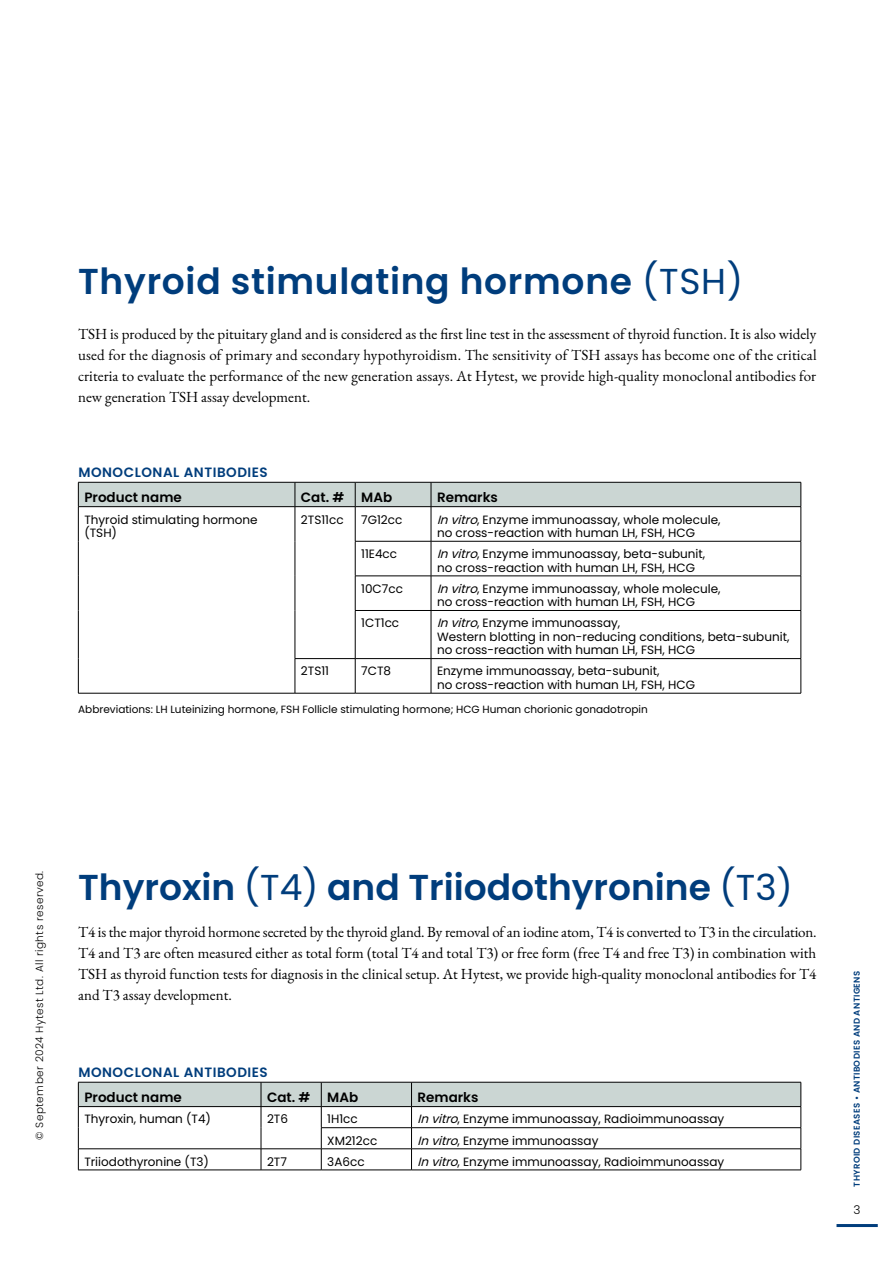
<style>
.page{position:relative;width:893px;height:1263px;background:#fff}
.page>*{position:absolute;margin:0;border:0;box-sizing:border-box;transform-origin:0 0}
.t1{font:600 36px "Poppins";color:#003d7c}
.t2{font:600 36px "Poppins";letter-spacing:.02em;color:#003d7c}
.t3{font:15px/21px "EB Garamond";color:#000;text-align:justify}
.t4{font:600 13.5px "Poppins";color:#000}
.t5{font:600 13.5px "Poppins";letter-spacing:.04em;color:#003d7c}
.t6{font:12px/13.5px "Poppins";color:#000}
.t7{font:300 12px "Poppins";color:#000}
.t8{font:10.5px "Poppins";color:#000}
.t9{font:300 10.5px "Poppins";letter-spacing:.04em;color:#000}
.t10{font:600 8.55px "Poppins";letter-spacing:.04em;color:#003d7c}
.s1{font-weight:400}
.s2{font-style:italic}
</style>
<div class="page">
<hr style="left:836px;top:1224px;width:42px;height:3px;background:#003d7c">
<svg style="left:356px;top:611px;width:445px;height:82px"></svg>
<hr style="left:78px;top:693px;width:217px;height:1px;background:#000">
<hr style="left:295px;top:693px;width:60px;height:1px;background:#000">
<hr style="left:355px;top:693px;width:76px;height:1px;background:#000">
<hr style="left:431px;top:693px;width:370px;height:1px;background:#000">
<hr style="left:431px;top:610px;width:370px;height:1px;background:#000">
<hr style="left:431px;top:658px;width:370px;height:1px;background:#000">
<hr style="left:78px;top:507px;width:1px;height:34px;background:#000">
<hr style="left:295px;top:507px;width:1px;height:34px;background:#000">
<hr style="left:355px;top:507px;width:1px;height:34px;background:#000">
<hr style="left:431px;top:507px;width:1px;height:34px;background:#000">
<hr style="left:801px;top:507px;width:1px;height:34px;background:#000">
<hr style="left:78px;top:541px;width:1px;height:35px;background:#000">
<hr style="left:295px;top:541px;width:1px;height:35px;background:#000">
<hr style="left:355px;top:541px;width:76px;height:1px;background:#000">
<hr style="left:355px;top:541px;width:1px;height:35px;background:#000">
<hr style="left:431px;top:541px;width:370px;height:1px;background:#000">
<hr style="left:431px;top:541px;width:1px;height:35px;background:#000">
<hr style="left:801px;top:541px;width:1px;height:35px;background:#000">
<hr style="left:78px;top:576px;width:1px;height:34px;background:#000">
<hr style="left:295px;top:576px;width:1px;height:34px;background:#000">
<hr style="left:355px;top:576px;width:76px;height:1px;background:#000">
<hr style="left:355px;top:576px;width:1px;height:34px;background:#000">
<hr style="left:431px;top:576px;width:370px;height:1px;background:#000">
<hr style="left:431px;top:576px;width:1px;height:34px;background:#000">
<hr style="left:801px;top:576px;width:1px;height:34px;background:#000">
<hr style="left:78px;top:610px;width:1px;height:49px;background:#000">
<hr style="left:295px;top:610px;width:1px;height:48px;background:#000">
<hr style="left:355px;top:610px;width:76px;height:1px;background:#000">
<hr style="left:355px;top:611px;width:1px;height:47px;background:#000">
<hr style="left:78px;top:659px;width:1px;height:34px;background:#000">
<hr style="left:295px;top:658px;width:60px;height:1px;background:#000">
<hr style="left:295px;top:659px;width:1px;height:34px;background:#000">
<hr style="left:355px;top:658px;width:76px;height:1px;background:#000">
<hr style="left:355px;top:659px;width:1px;height:34px;background:#000">
<svg style="left:78px;top:482px;width:724px;height:25px;background:#bbc5c3"></svg>
<hr style="left:431px;top:611px;width:1px;height:47px;background:#000">
<hr style="left:801px;top:611px;width:1px;height:47px;background:#000">
<hr style="left:431px;top:659px;width:1px;height:34px;background:#000">
<hr style="left:801px;top:659px;width:1px;height:34px;background:#000">
<hr style="left:78px;top:1170px;width:183px;height:1px;background:#000">
<hr style="left:261px;top:1170px;width:60px;height:1px;background:#000">
<hr style="left:321px;top:1170px;width:90px;height:1px;background:#000">
<hr style="left:411px;top:1170px;width:390px;height:1px;background:#000">
<svg style="left:78px;top:1082px;width:724px;height:88px"></svg>
<h1 class="t2" style="left:78px;top:260px;width:666px">Thyroid stimulating hormone <span class="s1">(TSH)</span></h1>
<p class="t3" style="left:78px;top:323px;width:740px">TSH is produced by the pituitary gland and is considered as the first line test in the assessment of thyroid function. It is also widely used for the diagnosis of primary and secondary hypothyroidism. The sensitivity of TSH assays has become one of the critical criteria to evaluate the performance of the new generation assays. At Hytest, we provide high-quality monoclonal antibodies for new generation TSH assay development.</p>
<p class="t5" style="left:78px;top:465px;width:191px">MONOCLONAL ANTIBODIES</p>
<p class="t4" style="left:84px;top:489px;width:99px">Product name</p>
<p class="t4" style="left:301px;top:489px;width:93px">Cat. # MAb</p>
<p class="t4" style="left:437px;top:489px;width:62px">Remarks</p>
<p class="t6" style="left:84px;top:513px;width:175px">Thyroid stimulating hormone (TSH)</p>
<p class="t6" style="left:301px;top:513px;width:44px">2TS11cc</p>
<p class="t6" style="left:361px;top:513px;width:43px">7G12cc</p>
<p class="t6" style="left:437px;top:513px;width:285px"><span class="s2">Invitro</span>, Enzyme immunoassay, whole molecule, no cross-reaction with human LH, FSH, HCG</p>
<p class="t6" style="left:361px;top:547px;width:37px">11E4cc</p>
<p class="t6" style="left:437px;top:547px;width:270px"><span class="s2">Invitro</span>, Enzyme immunoassay, beta-subunit, no cross-reaction with human LH, FSH, HCG</p>
<p class="t6" style="left:361px;top:582px;width:43px">10C7cc</p>
<p class="t6" style="left:437px;top:582px;width:285px"><span class="s2">Invitro</span>, Enzyme immunoassay, whole molecule, no cross-reaction with human LH, FSH, HCG</p>
<p class="t6" style="left:361px;top:616px;width:40px">1CT1cc</p>
<p class="t6" style="left:437px;top:616px;width:354px"><span class="s2">Invitro</span>, Enzyme immunoassay,<br>Western blotting in non-reducing conditions, beta-subunit, no cross-reaction with human LH, FSH, HCG</p>
<p class="t6" style="left:301px;top:664px;width:30px">2TS11</p>
<p class="t6" style="left:361px;top:664px;width:31px">7CT8</p>
<p class="t6" style="left:437px;top:664px;width:260px">Enzyme immunoassay, beta-subunit,<br>no cross-reaction with human LH, FSH, HCG</p>
<p class="t8" style="left:78px;top:704px;width:571px">Abbreviations: LH Luteinizing hormone, FSH Follicle stimulating hormone; HCG Human chorionic gonadotropin</p>
<p class="t9" style="left:33px;top:1140px;width:270px;rotate:-90deg">© September 2024 Hytest Ltd. All rights reserved.</p>
<h1 class="t1" style="left:78px;top:866px;width:716px">Thyroxin <span class="s1">(T4)</span> and Triiodothyronine <span class="s1">(T3)</span></h1>
<p class="t3" style="left:78px;top:922px;width:740px">T4 is the major thyroid hormone secreted by the thyroid gland. By removal of an iodine atom, T4 is converted to T3 in the circulation.<br>T4 and T3 are often measured either as total form (total T4 and total T3) or free form (free T4 and free T3) in combination with TSH as thyroid function tests for diagnosis in the clinical setup. At Hytest, we provide high-quality monoclonal antibodies for T4 and T3 assay development.</p>
<p class="t5" style="left:78px;top:1064px;width:191px">MONOCLONAL ANTIBODIES</p>
<p class="t4" style="left:84px;top:1089px;width:99px">Product name</p>
<p class="t4" style="left:267px;top:1089px;width:93px">Cat. # MAb</p>
<p class="t4" style="left:417px;top:1089px;width:62px">Remarks</p>
<p class="t6" style="left:84px;top:1112px;width:128px">Thyroxin, human (T4)</p>
<p class="t6" style="left:267px;top:1112px;width:23px">2T6</p>
<p class="t6" style="left:327px;top:1112px;width:32px">1H1cc</p>
<p class="t6" style="left:417px;top:1112px;width:308px"><span class="s2">Invitro</span>, Enzyme immunoassay, Radioimmunoassay</p>
<p class="t6" style="left:327px;top:1134px;width:51px">XM212cc</p>
<p class="t6" style="left:417px;top:1134px;width:182px"><span class="s2">Invitro</span>, Enzyme immunoassay</p>
<p class="t6" style="left:84px;top:1155px;width:126px">Triiodothyronine (T3)</p>
<p class="t6" style="left:267px;top:1155px;width:21px">2T7</p>
<p class="t6" style="left:327px;top:1155px;width:39px">3A6cc</p>
<p class="t6" style="left:417px;top:1155px;width:308px"><span class="s2">Invitro</span>, Enzyme immunoassay, Radioimmunoassay</p>
<p class="t10" style="left:852px;top:1187px;width:217px;rotate:-90deg">THYROID DISEASES • ANTIBODIES AND ANTIGENS</p>
<p class="t7" style="left:854px;top:1202px;width:9px">3</p>
</div>
